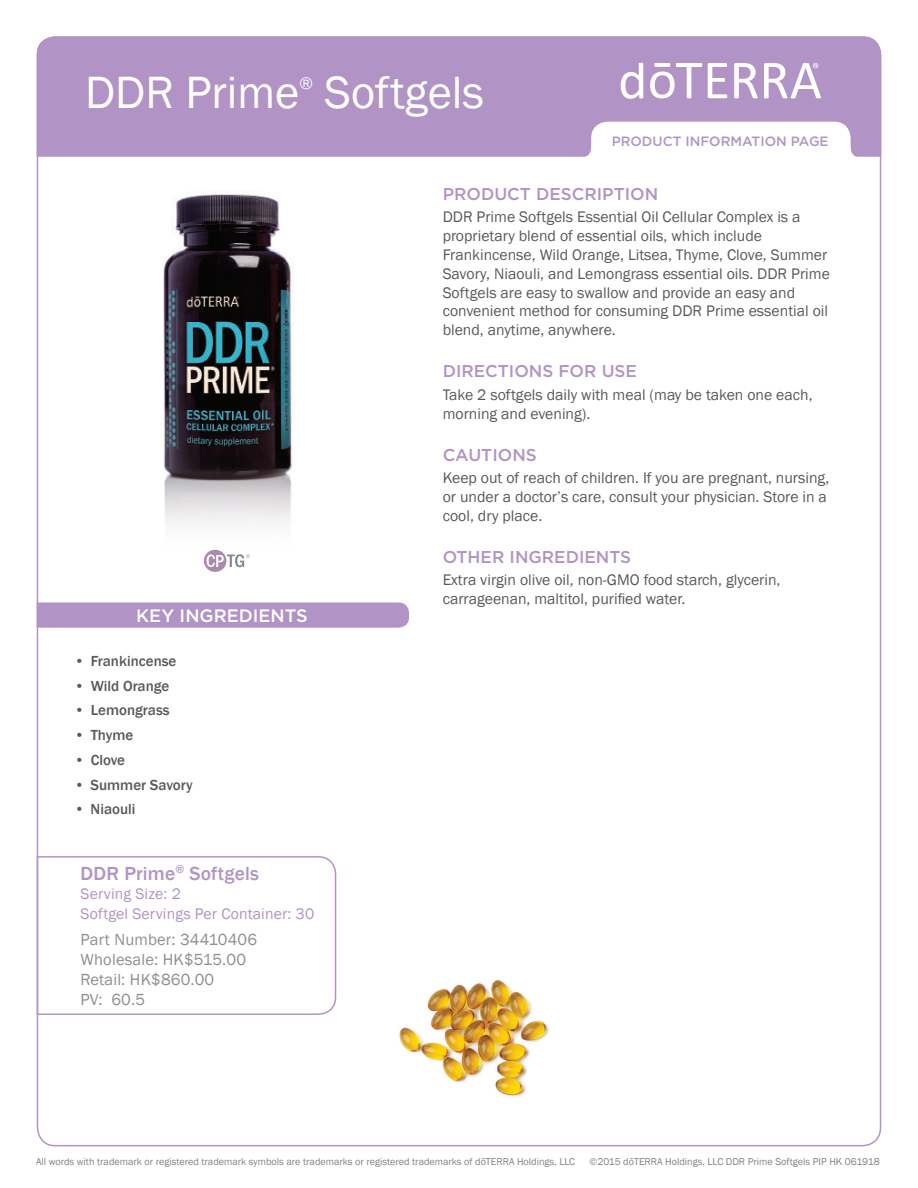
<style>
.page{position:relative;width:918px;height:1188px;background:#fff}
.page>*{position:absolute;margin:0;border:0;box-sizing:border-box;transform-origin:0 0}
.t1{font:46.5px "Franklin Gothic";color:#fff}
.t2{font:500 19.5px "Franklin Gothic";letter-spacing:.01em;color:#b194c5}
.t3{font:500 18px "Gotham";color:#fff}
.t4{font:17.55px "Franklin Gothic";color:#fff}
.t5{font:500 17.1px "Gotham";color:#b194c5}
.t6{font:16.5px/19.8px "Franklin Gothic";letter-spacing:.01em;color:#8d8f92}
.t7{font:15.75px/18.9px "Franklin Gothic";color:#5a5a5d}
.t8{font:15.75px/19.5px "Franklin Gothic";letter-spacing:.01em;color:#b194c5}
.t9{font:500 15px "Franklin Gothic";color:#5a5a5d}
.t10{font:500 13.5px "Gotham";color:#b194c5}
.t11{font:10.2px "Franklin Gothic";color:#808285}
</style>
<div class="page">
<div style="left:37px;top:36px;width:844px;height:121px;background:#b194c5"></div>
<svg style="left:734px;top:63px;width:24px;height:35px"></svg>
<svg style="left:708px;top:63px;width:19px;height:35px"></svg>
<svg style="left:650px;top:63px;width:52px;height:35px"></svg>
<svg style="left:621px;top:63px;width:22px;height:36px"></svg>
<svg style="left:764px;top:63px;width:57px;height:35px"></svg>
<svg style="left:581px;top:122px;width:280px;height:35px"></svg>
<img style="left:163px;top:192px;width:132px;height:331px">
<svg style="left:37px;top:602px;width:372px;height:26px;background:#b397c6"></svg>
<svg style="left:36px;top:855px;width:301px;height:161px"></svg>
<img style="left:399px;top:980px;width:150px;height:117px">
<svg style="left:204px;top:550px;width:46px;height:22px"></svg>
<h1 class="t1" style="left:85px;top:63px;width:216px">DDR Prime</h1>
<p class="t4" style="left:300px;top:72px;width:15px">®</p>
<h1 class="t1" style="left:325px;top:63px;width:161px">Softgels</h1>
<p class="t10" style="left:612px;top:132px;width:218px">PRODUCT INFORMATION PAGE</p>
<p class="t3" style="left:136px;top:604px;width:173px">KEY INGREDIENTS</p>
<p class="t9" style="left:75px;top:652px;width:103px">• Frankincense</p>
<p class="t9" style="left:75px;top:676px;width:96px">• Wild Orange</p>
<p class="t9" style="left:75px;top:701px;width:97px">• Lemongrass</p>
<p class="t9" style="left:75px;top:726px;width:60px">• Thyme</p>
<p class="t9" style="left:74px;top:751px;width:52px">• Clove</p>
<p class="t9" style="left:74px;top:775px;width:120px">• Summer Savory</p>
<p class="t9" style="left:74px;top:800px;width:63px">• Niaouli</p>
<p class="t2" style="left:81px;top:861px;width:180px">DDR Prime<sup>®</sup> Softgels</p>
<p class="t8" style="left:81px;top:885px;width:235px">Serving Size: 2<br>Softgel Servings Per Container: 30</p>
<p class="t6" style="left:81px;top:930px;width:178px">Part Number: 34410406<br>Wholesale: HK$515.00<br>Retail: HK$860.00<br>PV: 60.5</p>
<p class="t5" style="left:443px;top:182px;width:217px">PRODUCT DESCRIPTION</p>
<p class="t7" style="left:443px;top:208px;width:389px">DDR Prime Softgels Essential Oil Cellular Complex is a proprietary blend of essential oils, which include Frankincense, Wild Orange, Litsea, Thyme, Clove, Summer Savory, Niaouli, and Lemongrass essential oils. DDR Prime Softgels are easy to swallow and provide an easy and convenient method for consuming DDR Prime essential oil blend, anytime, anywhere.</p>
<p class="t5" style="left:443px;top:360px;width:196px">DIRECTIONS FOR USE</p>
<p class="t7" style="left:443px;top:385px;width:371px">Take 2 softgels daily with meal (may be taken one each, morning and evening).</p>
<p class="t5" style="left:443px;top:443px;width:96px">CAUTIONS</p>
<p class="t7" style="left:443px;top:468px;width:388px">Keep out of reach of children. If you are pregnant, nursing, or under a doctor’s care, consult your physician. Store in a cool, dry place.</p>
<p class="t5" style="left:443px;top:545px;width:190px">OTHER INGREDIENTS</p>
<p class="t7" style="left:443px;top:571px;width:339px">Extra virgin olive oil, non-GMO food starch, glycerin, carrageenan, maltitol, purified water.</p>
<p class="t11" style="left:36px;top:1155px;width:540px">All words with trademark or registered trademark symbols are trademarks or registered trademarks of dōTERRA Holdings, LLC</p>
<p class="t11" style="left:590px;top:1155px;width:292px">©2015 dōTERRA Holdings, LLC DDR Prime Softgels PIP HK 061918</p>
</div>
